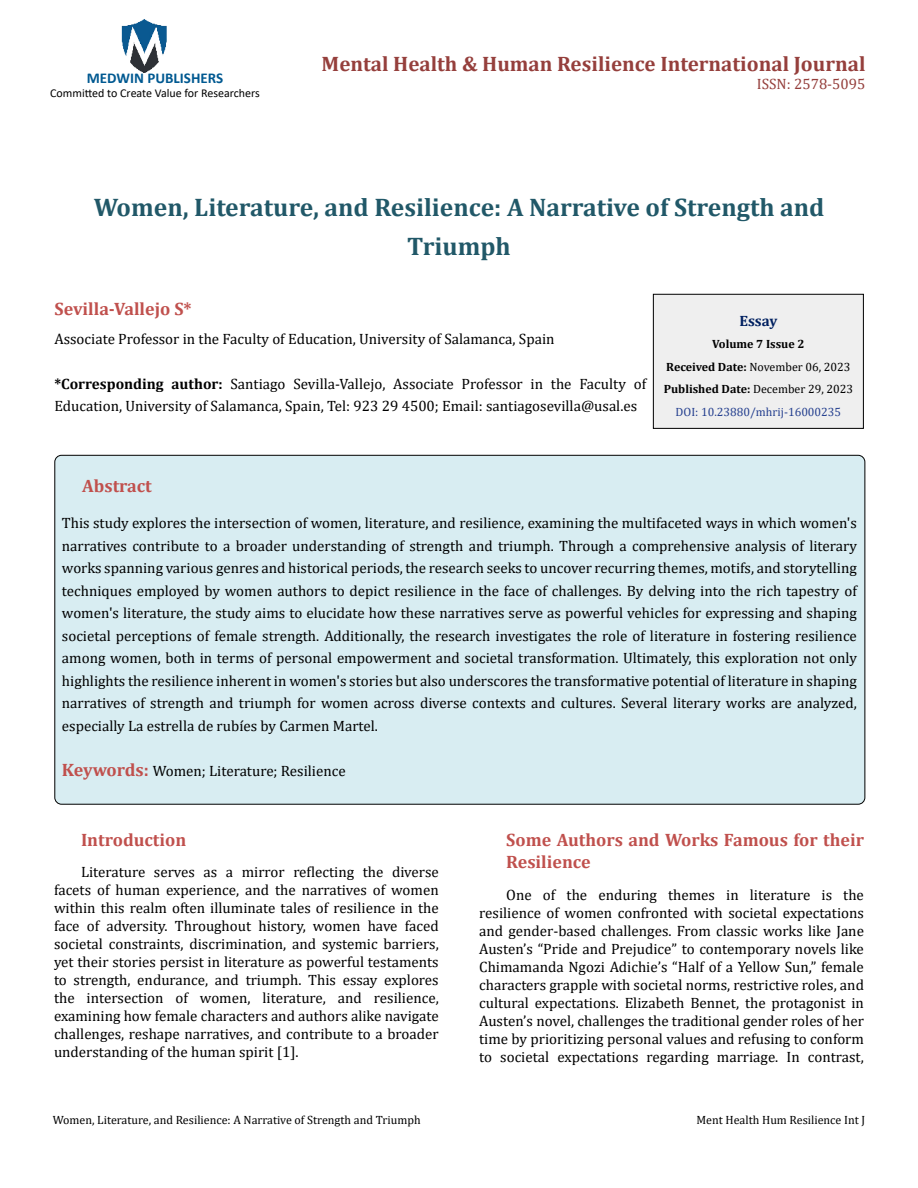
<style>
.page{position:relative;width:918px;height:1188px;background:#fff}
.page>*{position:absolute;margin:0;border:0;box-sizing:border-box;transform-origin:0 0}
.t1{font:700 25.5px/39px "Cambria";color:#215868;text-align:center}
.t2{font:700 21px "Cambria";color:#953f3c}
.t3{font:700 18px/22.5px "Cambria";color:#c0504d}
.t4{font:15px/18px "Cambria";color:#000;text-align:justify}
.t5{font:700 15px "Calibri";color:#005991}
.t6{font:15px "Cambria";color:#953f3c}
.t7{font:700 15px "Cambria";color:#002060}
.t8{font:700 12px/22.5px "Cambria";color:#000;text-align:center}
.t9{font:12px "Cambria";color:#000}
.t10{font:12px "Calibri";color:#000}
.s1{font-weight:700}
.s2{font-weight:400}
.s3{font-weight:400;color:#25408f}
.s4{font-weight:700;font-size:18px;color:#c0504d}
</style>
<div class="page">
<img style="left:121px;top:19px;width:46px;height:54px">
<div style="left:653px;top:294px;width:210px;height:134px;background:#efefef"></div>
<div style="left:653px;top:294px;width:211px;height:135px;border:1px solid #000"></div>
<div style="left:55px;top:455px;width:810px;height:349px;background:#d8edf2;border-radius:7px"></div>
<p class="t5" style="left:87px;top:67px;width:138px">MEDWIN PUBLISHERS</p>
<p class="t10" style="left:50px;top:85px;width:211px">Committed to Create Value for Researchers</p>
<h2 class="t2" style="left:322px;top:49px;width:545px">Mental Health &amp; Human Resilience International Journal</h2>
<p class="t6" style="left:757px;top:75px;width:110px">ISSN: 2578-5095</p>
<h1 class="t1" style="left:94px;top:187px;width:732px">Women, Literature, and Resilience: A Narrative of Strength and<br>Triumph</h1>
<p class="t3" style="left:54px;top:297px;width:139px">Sevilla-Vallejo S*</p>
<p class="t4" style="left:54px;top:330px;width:502px">Associate Professor in the Faculty of Education, University of Salamanca, Spain</p>
<p class="t4" style="left:54px;top:372px;width:593px;line-height:22.5px"><span class="s1">*Corresponding author:</span> Santiago Sevilla-Vallejo, Associate Professor in the Faculty of<br>Education, University of Salamanca, Spain, Tel: 923 29 4500; Email: santiagosevilla@usal.es</p>
<p class="t7" style="left:739px;top:310px;width:39px">Essay</p>
<p class="t8" style="left:664px;top:333px;width:191px">Volume 7 Issue 2<br>Received Date: <span class="s2">November 06, 2023<br></span>Published Date: <span class="s2">December 29, 2023<br></span><span class="s3">DOI: 10.23880/mhrij-16000235</span></p>
<p class="t3" style="left:82px;top:474px;width:71px">Abstract</p>
<p class="t4" style="left:62px;top:512px;width:797px;line-height:22.5px">This study explores the intersection of women, literature, and resilience, examining the multifaceted ways in which women's narratives contribute to a broader understanding of strength and triumph. Through a comprehensive analysis of literary works spanning various genres and historical periods, the research seeks to uncover recurring themes, motifs, and storytelling techniques employed by women authors to depict resilience in the face of challenges. By delving into the rich tapestry of women's literature, the study aims to elucidate how these narratives serve as powerful vehicles for expressing and shaping societal perceptions of female strength. Additionally, the research investigates the role of literature in fostering resilience among women, both in terms of personal empowerment and societal transformation. Ultimately, this exploration not only highlights the resilience inherent in women's stories but also underscores the transformative potential of literature in shaping narratives of strength and triumph for women across diverse contexts and cultures. Several literary works are analyzed, especially La estrella de rubíes by Carmen Martel.</p>
<p class="t4" style="left:62px;top:761px;width:285px"><span class="s4">Keywords:</span> Women; Literature; Resilience</p>
<p class="t3" style="left:81px;top:828px;width:107px">Introduction</p>
<p class="t4" style="left:54px;top:863px;width:386px;text-indent:27px">Literature serves as a mirror reflecting the diverse facets of human experience, and the narratives of women within this realm often illuminate tales of resilience in the face of adversity. Throughout history, women have faced societal constraints, discrimination, and systemic barriers, yet their stories persist in literature as powerful testaments to strength, endurance, and triumph. This essay explores the intersection of women, literature, and resilience, examining how female characters and authors alike navigate challenges, reshape narratives, and contribute to a broader understanding of the human spirit [1].</p>
<p class="t3" style="left:506px;top:828px;width:359px">Some Authors and Works Famous for their<br>Resilience</p>
<p class="t4" style="left:479px;top:886px;width:386px;text-indent:27px">One of the enduring themes in literature is the resilience of women confronted with societal expectations and gender-based challenges. From classic works like Jane Austen’s “Pride and Prejudice” to contemporary novels like Chimamanda Ngozi Adichie’s “Half of a Yellow Sun,” female characters grapple with societal norms, restrictive roles, and cultural expectations. Elizabeth Bennet, the protagonist in Austen’s novel, challenges the traditional gender roles of her time by prioritizing personal values and refusing to conform to societal expectations regarding marriage. In contrast,</p>
<p class="t9" style="left:53px;top:1113px;width:369px">Women, Literature, and Resilience: A Narrative of Strength and Triumph</p>
<p class="t9" style="left:697px;top:1113px;width:170px">Ment Health Hum Resilience Int J</p>
</div>
